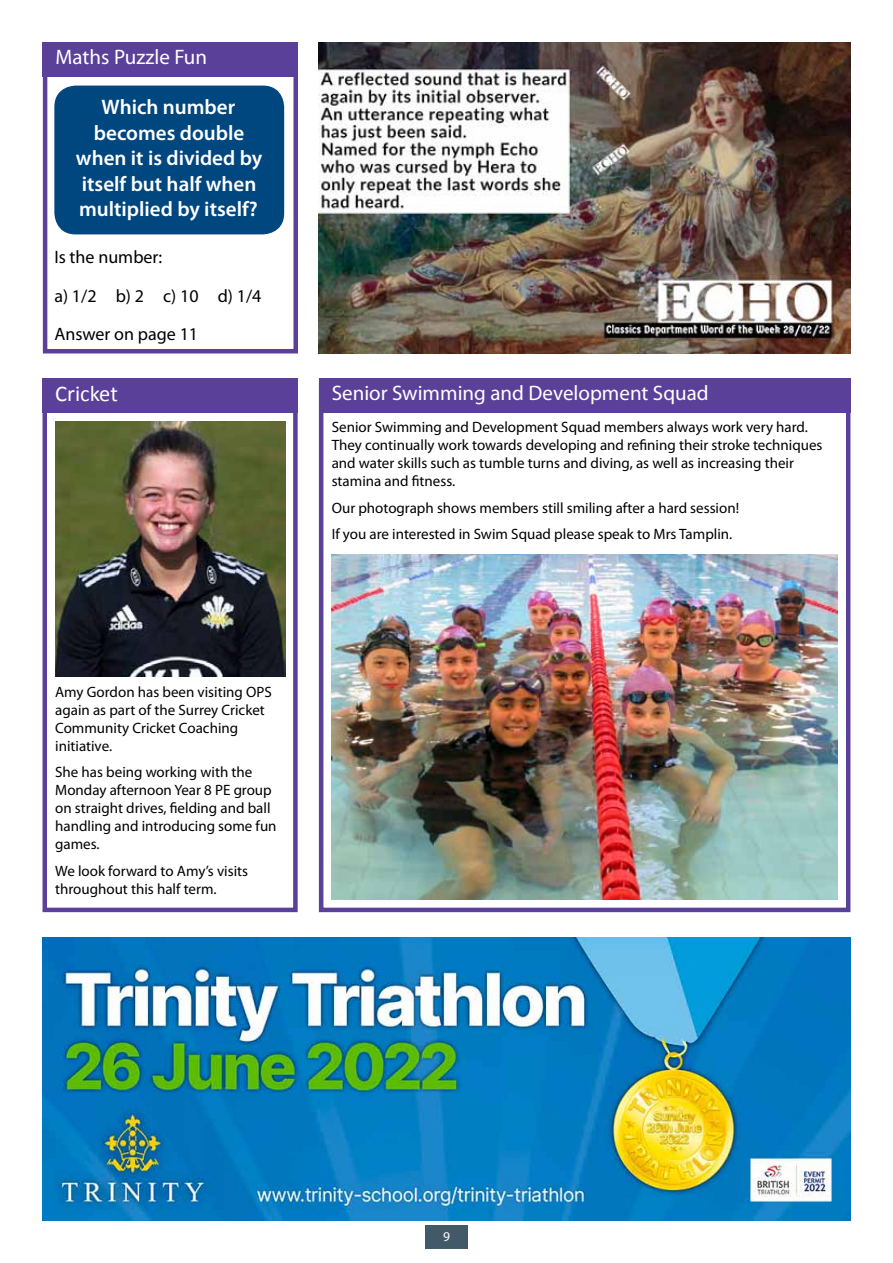
<style>
.page{position:relative;width:893px;height:1263px;background:#fff}
.page>*{position:absolute;margin:0;border:0;box-sizing:border-box;transform-origin:0 0}
.t1{font:22.5px "Calibri";color:#fff}
.t2{font:600 21px/25.5px "Myriad Pro";color:#fff;text-align:center}
.t3{font:21px "Myriad Pro";color:#fff}
.t4{font:18px/38.5px "Myriad Pro";color:#000}
.t5{font:15px/18px "Myriad Pro";color:#000}
.t6{font:13.5px "Myriad Pro";color:#fff}
</style>
<div class="page">
<div style="left:425px;top:1226px;width:43px;height:23px;background:#425968"></div>
<div style="left:43px;top:378px;width:255px;height:534px;border:5px solid #5a4099"></div>
<div style="left:319px;top:378px;width:531px;height:534px;border:5px solid #5a4099"></div>
<div style="left:43px;top:378px;width:255px;height:34px;background:#5a4099"></div>
<div style="left:319px;top:378px;width:531px;height:34px;background:#5a4099"></div>
<img style="left:56px;top:421px;width:229px;height:255px">
<img style="left:332px;top:555px;width:506px;height:344px">
<div style="left:43px;top:43px;width:255px;height:310px;border:5px solid #5a4099"></div>
<div style="left:43px;top:43px;width:255px;height:34px;background:#5a4099"></div>
<div style="left:54px;top:86px;width:230px;height:148px;background:#00467f;border-radius:21px"></div>
<img style="left:43px;top:938px;width:807px;height:282px">
<img style="left:319px;top:43px;width:531px;height:310px">
<h2 class="t3" style="left:56px;top:49px;width:153px">Maths Puzzle Fun</h2>
<h2 class="t2" style="left:76px;top:96px;width:188px">Which number becomes double when it is divided by itself but half when multiplied by itself?</h2>
<p class="t4" style="left:54px;top:239px;width:209px">Is the number:<br>a) 1/2 b) 2 c) 10 d) 1/4<br>Answer on page 11</p>
<h1 class="t1" style="left:55px;top:380px;width:64px">Cricket</h1>
<h2 class="t3" style="left:332px;top:385px;width:379px">Senior Swimming and Development Squad</h2>
<p class="t5" style="left:332px;top:419px;width:492px">Senior Swimming and Development Squad members always work very hard.<br>They continually work towards developing and refining their stroke techniques and water skills such as tumble turns and diving, as well as increasing their stamina and fitness.</p>
<p class="t5" style="left:332px;top:496px;width:409px;line-height:26.5px">Our photograph shows members still smiling after a hard session!<br>If you are interested in Swim Squad please speak to Mrs Tamplin.</p>
<p class="t5" style="left:55px;top:684px;width:218px">Amy Gordon has been visiting OPS again as part of the Surrey Cricket<br>Community Cricket Coaching initiative.</p>
<p class="t5" style="left:55px;top:765px;width:223px">She has being working with the<br>Monday afternoon Year 8 PE group on straight drives, fielding and ball handling and introducing some fun games.</p>
<p class="t5" style="left:55px;top:863px;width:194px">We look forward to Amy’s visits throughout this half term.</p>
<p class="t6" style="left:443px;top:1231px;width:8px">9</p>
</div>
